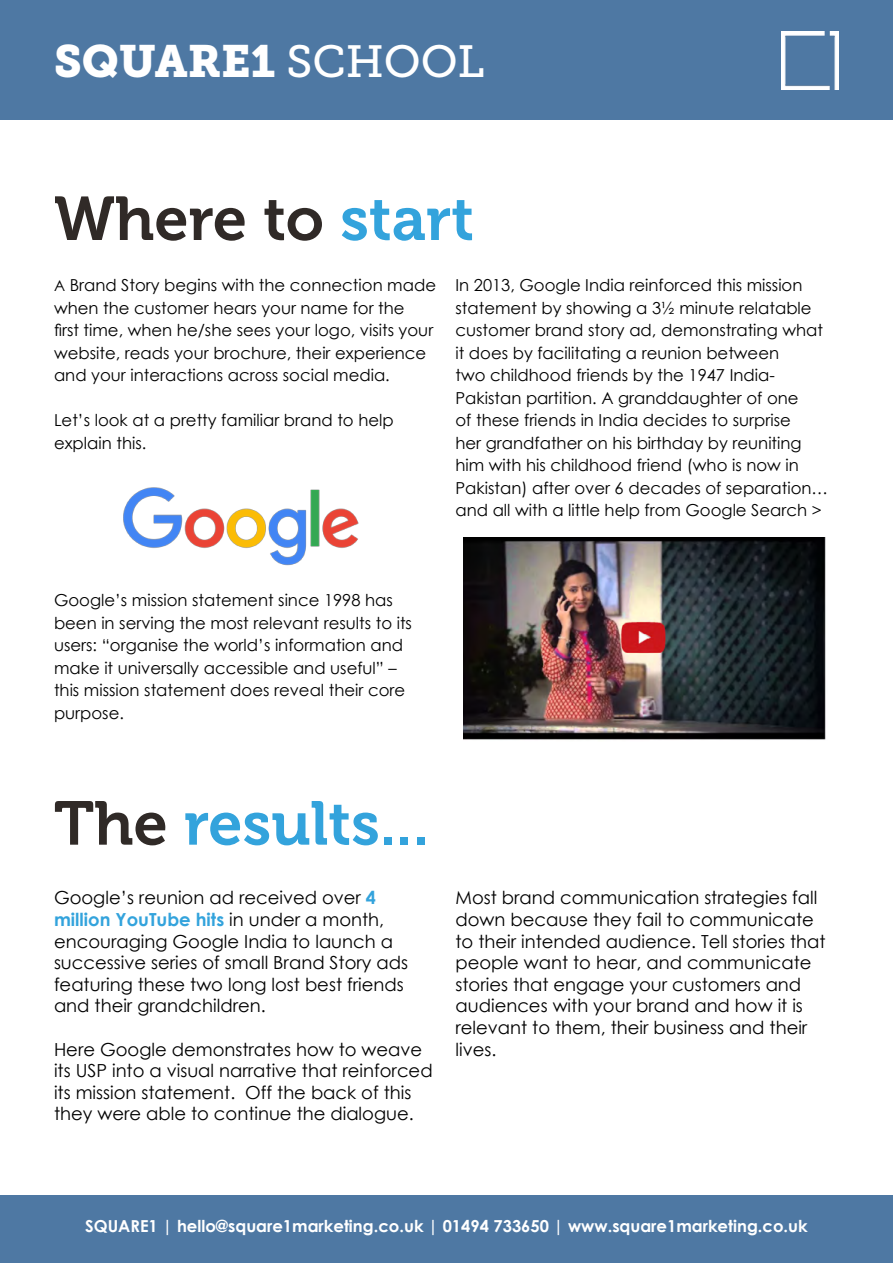
<style>
.page{position:relative;width:893px;height:1263px;background:#fff}
.page>*{position:absolute;margin:0;border:0;box-sizing:border-box;transform-origin:0 0}
.t1{font:61.5px "Museo 700";color:#33a3dc}
.t2{font:61.5px "Museo 700";color:#302a27}
.t3{font:45px "Museo Slab 900";color:#fff}
.t4{font:18px/21.6px "Century Gothic";color:#000}
.t5{font:16.5px/22.5px "Century Gothic";color:#000}
.t6{font:700 16.5px "Century Gothic";color:#fff}
.s1{font-family:"Museo Slab 500"}
.s2{color:#33a3dc}
.s3{font-size:15px}
.s4{color:#302a27}
.s5{font-weight:700;color:#33a3dc}
</style>
<div class="page">
<div style="left:0;top:0;width:893px;height:119px;background:#4e78a3"></div>
<img style="left:782px;top:32px;width:57px;height:57px">
<div style="left:0;top:1196px;width:893px;height:67px;background:#4e78a3"></div>
<img style="left:463px;top:537px;width:363px;height:203px">
<img style="left:124px;top:487px;width:235px;height:79px">
<h2 class="t3" style="left:54px;top:36px;width:432px">SQUARE1 <span class="s1">SCHOOL</span></h2>
<h1 class="t2" style="left:54px;top:184px;width:422px">Where to <span class="s2">start</span></h1>
<p class="t5" style="left:54px;top:274px;width:384px"><span class="s3">A</span> Brand Story begins with the connection made when the customer hears your name for the<br>first time, when he/she sees your logo, visits your website, reads your brochure, their experience and your interactions across social media.</p>
<p class="t5" style="left:54px;top:409px;width:341px">Let’s look at a pretty familiar brand to help explain this.</p>
<p class="t5" style="left:455px;top:274px;width:374px">In 2013, Google India reinforced this mission statement by showing a 3½ minute relatable customer brand story ad, demonstrating what it does by facilitating a reunion between<br>two childhood friends by the 1947 India-Pakistan partition. A granddaughter of one<br>of these friends in India decides to surprise<br>her grandfather on his birthday by reuniting him with his childhood friend (who is now in Pakistan) after over 6 decades of separation… and all with a little help from Google Search &gt;</p>
<p class="t5" style="left:54px;top:589px;width:359px">Google’s mission statement since 1998 has been in serving the most relevant results to its users: “organise the world’s information and make it universally accessible and useful” – this mission statement does reveal their core purpose.</p>
<h1 class="t1" style="left:54px;top:789px;width:376px"><span class="s4">The</span> results...</h1>
<p class="t4" style="left:54px;top:887px;width:356px">Google’s reunion ad received over <span class="s5">4 million YouTube hits</span> in under a month, encouraging Google India to launch a successive series of small Brand Story ads featuring these two long lost best friends and their grandchildren.</p>
<p class="t4" style="left:54px;top:1038px;width:380px">Here Google demonstrates how to weave its USP into a visual narrative that reinforced its mission statement. Off the back of this they were able to continue the dialogue.</p>
<p class="t4" style="left:455px;top:887px;width:372px">Most brand communication strategies fall down because they fail to communicate to their intended audience. Tell stories that people want to hear, and communicate stories that engage your customers and audiences with your brand and how it is relevant to them, their business and their lives.</p>
<p class="t6" style="left:85px;top:1213px;width:724px">SQUARE1 | hello@square1marketing.co.uk | 01494 733650 | www.square1marketing.co.uk</p>
</div>
